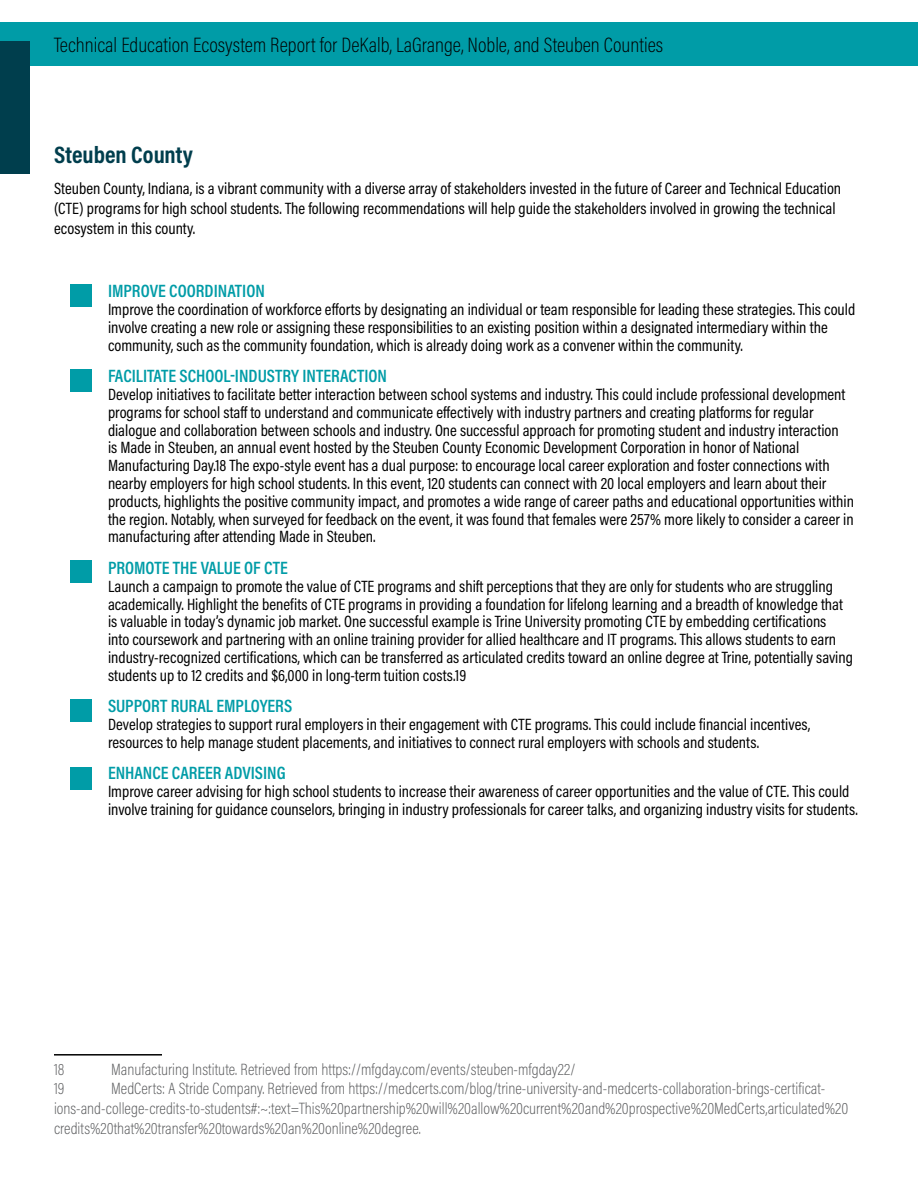
<style>
.page{position:relative;width:918px;height:1188px;background:#fff}
.page>*{position:absolute;margin:0;border:0;box-sizing:border-box;transform-origin:0 0}
.t1{font:700 24px "Acumin Pro Cond";color:#003e4d}
.t2{font:200 21px "Acumin Pro Cond";color:#000}
.t3{font:600 18px "Acumin Pro Cond";color:#009ca7}
.t4{font:16.5px/17.9px "Acumin Pro Cond";color:#000}
.t5{font:200 16.5px/19.8px "Acumin Pro Cond";color:#58595b}
</style>
<div class="page">
<div style="left:0;top:22px;width:918px;height:44px;background:#009ca7"></div>
<div style="left:0;top:41px;width:30px;height:133px;background:#003e4d"></div>
<hr style="left:54px;top:1054px;width:108px;height:2px;background:#000">
<div style="left:70px;top:284px;width:22px;height:23px;background:#009ca7"></div>
<div style="left:70px;top:369px;width:22px;height:23px;background:#009ca7"></div>
<div style="left:70px;top:560px;width:22px;height:23px;background:#009ca7"></div>
<div style="left:70px;top:699px;width:22px;height:23px;background:#009ca7"></div>
<div style="left:70px;top:767px;width:22px;height:23px;background:#009ca7"></div>
<p class="t2" style="left:54px;top:31px;width:611px">Technical Education Ecosystem Report for DeKalb, LaGrange, Noble, and Steuben Counties</p>
<h1 class="t1" style="left:54px;top:138px;width:141px">Steuben County</h1>
<p class="t4" style="left:54px;top:178px;width:789px;line-height:19.8px">Steuben County, Indiana, is a vibrant community with a diverse array of stakeholders invested in the future of Career and Technical Education (CTE) programs for high school students. The following recommendations will help guide the stakeholders involved in growing the technical ecosystem in this county.</p>
<p class="t3" style="left:108px;top:279px;width:158px">IMPROVE COORDINATION</p>
<p class="t4" style="left:108px;top:300px;width:749px">Improve the coordination of workforce efforts by designating an individual or team responsible for leading these strategies. This could involve creating a new role or assigning these responsibilities to an existing position within a designated intermediary within the community, such as the community foundation, which is already doing work as a convener within the community.</p>
<p class="t3" style="left:108px;top:364px;width:281px">FACILITATE SCHOOL-INDUSTRY INTERACTION</p>
<p class="t4" style="left:108px;top:385px;width:747px">Develop initiatives to facilitate better interaction between school systems and industry. This could include professional development programs for school staff to understand and communicate effectively with industry partners and creating platforms for regular dialogue and collaboration between schools and industry. One successful approach for promoting student and industry interaction<br>is Made in Steuben, an annual event hosted by the Steuben County Economic Development Corporation in honor of National Manufacturing Day.18 The expo-style event has a dual purpose: to encourage local career exploration and foster connections with nearby employers for high school students. In this event, 120 students can connect with 20 local employers and learn about their products, highlights the positive community impact, and promotes a wide range of career paths and educational opportunities within the region. Notably, when surveyed for feedback on the event, it was found that females were 257% more likely to consider a career in manufacturing after attending Made in Steuben.</p>
<p class="t3" style="left:108px;top:556px;width:181px">PROMOTE THE VALUE OF CTE</p>
<p class="t4" style="left:108px;top:577px;width:747px">Launch a campaign to promote the value of CTE programs and shift perceptions that they are only for students who are struggling academically. Highlight the benefits of CTE programs in providing a foundation for lifelong learning and a breadth of knowledge that is valuable in today’s dynamic job market. One successful example is Trine University promoting CTE by embedding certifications<br>into coursework and partnering with an online training provider for allied healthcare and IT programs. This allows students to earn industry-recognized certifications, which can be transferred as articulated credits toward an online degree at Trine, potentially saving students up to 12 credits and $6,000 in long-term tuition costs.19</p>
<p class="t3" style="left:108px;top:694px;width:186px">SUPPORT RURAL EMPLOYERS</p>
<p class="t4" style="left:108px;top:715px;width:704px">Develop strategies to support rural employers in their engagement with CTE programs. This could include financial incentives, resources to help manage student placements, and initiatives to connect rural employers with schools and students.</p>
<p class="t3" style="left:108px;top:761px;width:179px">ENHANCE CAREER ADVISING</p>
<p class="t4" style="left:108px;top:782px;width:751px">Improve career advising for high school students to increase their awareness of career opportunities and the value of CTE. This could involve training for guidance counselors, bringing in industry professionals for career talks, and organizing industry visits for students.</p>
<p class="t5" style="left:54px;top:1059px;width:12px">18</p>
<p class="t5" style="left:111px;top:1059px;width:466px">Manufacturing Institute. Retrieved from https://mfgday.com/events/steuben-mfgday22/</p>
<p class="t5" style="left:54px;top:1079px;width:12px">19</p>
<p class="t5" style="left:54px;top:1079px;width:796px;text-indent:57px">MedCerts: A Stride Company. Retrieved from https://medcerts.com/blog/trine-university-and-medcerts-collaboration-brings-certificat&shy;ions-and-college-credits-to-students#:~:text=This%20partnership%20will%20allow%20current%20and%20prospective%20MedCerts,articulated%20 credits%20that%20transfer%20towards%20an%20online%20degree.</p>
</div>
